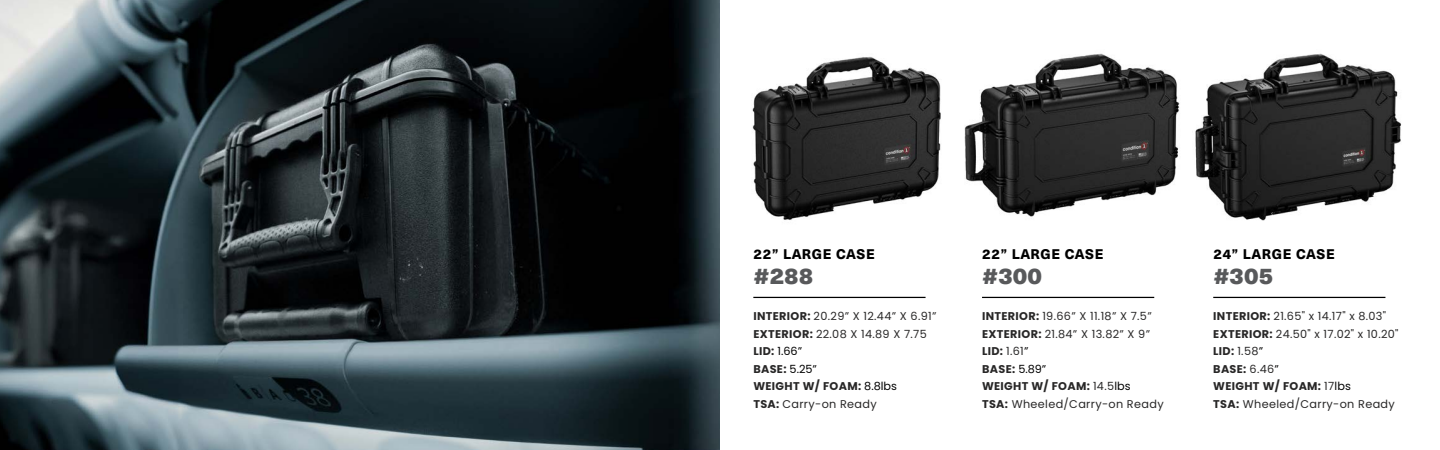
<style>
.page{position:relative;width:1440px;height:450px;background:#fff}
.page>*{position:absolute;margin:0;border:0;box-sizing:border-box;transform-origin:0 0}
.t1{font:900 22.5px "Neue Haas Unica W1 G";color:#58595b}
.t2{font:800 13.75px "Neue Haas Unica W1 G";letter-spacing:.04em;color:#000}
.t3{font:11.25px/17.5px "Poppins";letter-spacing:.03em;color:#282727}
.s1{font-weight:700}
.s2{color:#000}
</style>
<div class="page">
<img style="left:752px;top:53px;width:428px;height:167px">
<hr style="left:753px;top:297px;width:173px;height:1px;background:#000">
<hr style="left:982px;top:297px;width:172px;height:1px;background:#000">
<img style="left:1195px;top:53px;width:207px;height:168px">
<hr style="left:1213px;top:297px;width:172px;height:1px;background:#000">
<img style="left:0;top:0;width:720px;height:450px">
<p class="t2" style="left:754px;top:244px;width:123px">22” LARGE CASE</p>
<h1 class="t1" style="left:754px;top:258px;width:61px">#288</h1>
<p class="t3" style="left:753px;top:308px;width:185px"><span class="s1">INTERIOR:</span> 20.29” X 12.44” X 6.91”<br><span class="s1">EXTERIOR:</span> 22.08 X 14.89 X 7.75<br><span class="s1">LID:</span> <span class="s2">1.66”<br></span><span class="s1">BASE:</span> <span class="s2">5.25”<br></span><span class="s1">WEIGHT W/ FOAM:</span> <span class="s2">8.8lbs<br></span><span class="s1">TSA:</span> Carry-on Ready</p>
<p class="t2" style="left:982px;top:244px;width:123px">22” LARGE CASE</p>
<h1 class="t1" style="left:982px;top:258px;width:61px">#300</h1>
<p class="t3" style="left:982px;top:308px;width:183px"><span class="s1">INTERIOR:</span> 19.66” X 11.18” X 7.5”<br><span class="s1">EXTERIOR:</span> 21.84” X 13.82” X 9”<br><span class="s1">LID:</span> 1.61<span class="s2">”<br></span><span class="s1">BASE:</span> <span class="s2">5.89”<br></span><span class="s1">WEIGHT W/ FOAM:</span> 14.5<span class="s2">lbs<br></span><span class="s1">TSA:</span> Wheeled/Carry-on Ready</p>
<p class="t2" style="left:1213px;top:244px;width:123px">24” LARGE CASE</p>
<h1 class="t1" style="left:1213px;top:258px;width:61px">#305</h1>
<p class="t3" style="left:1213px;top:308px;width:187px"><span class="s1">INTERIOR:</span> 21.65" x 14.17" x 8.03"<br><span class="s1">EXTERIOR:</span> 24.50" x 17.02" x 10.20"<br><span class="s1">LID:</span> 1.58<span class="s2">”<br></span><span class="s1">BASE:</span> 6.46<span class="s2">”<br></span><span class="s1">WEIGHT W/ FOAM:</span> 17<span class="s2">lbs<br></span><span class="s1">TSA:</span> Wheeled/Carry-on Ready</p>
</div>
